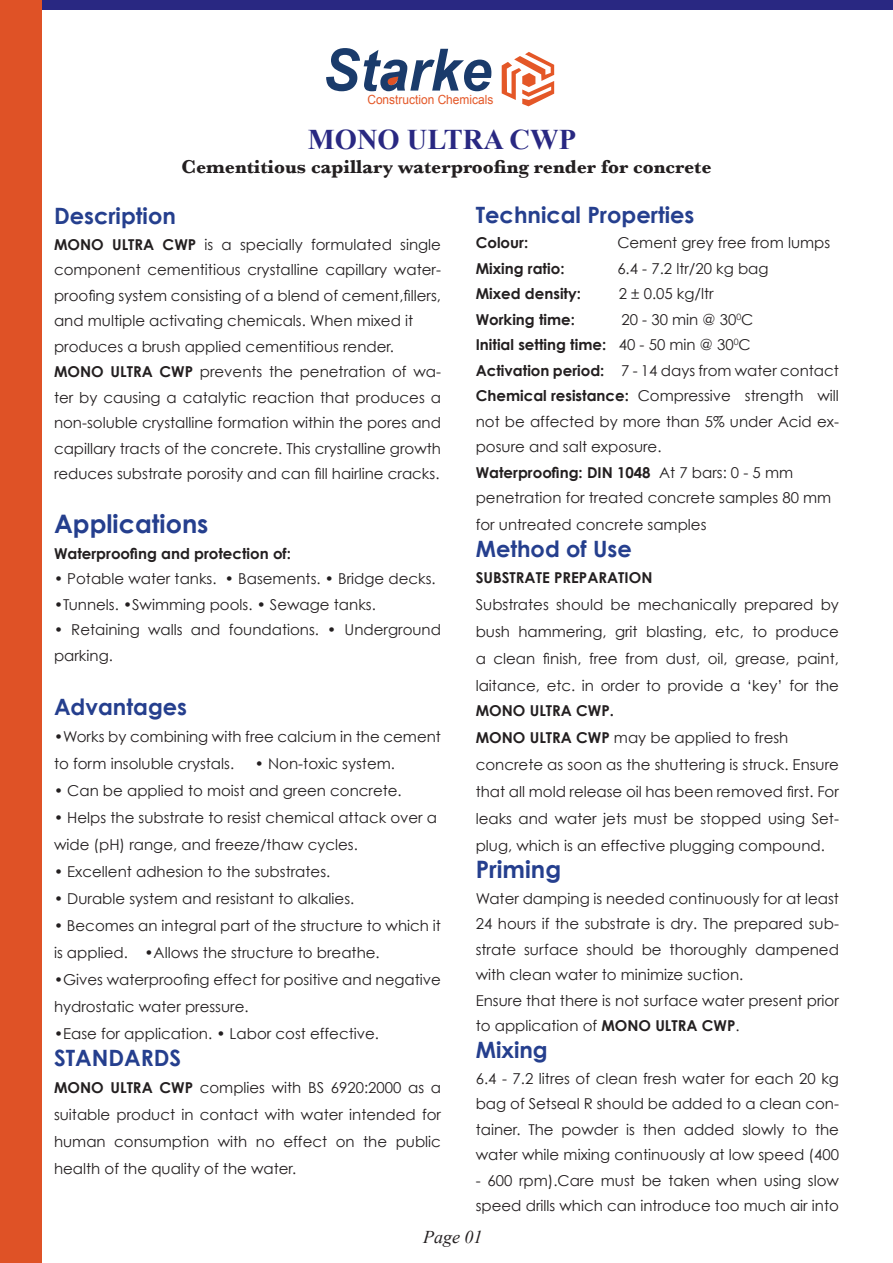
<style>
.page{position:relative;width:893px;height:1263px;background:#fff}
.page>*{position:absolute;margin:0;border:0;box-sizing:border-box;transform-origin:0 0}
.t1{font:italic 700 58.35px "Arial";color:#1a3b6b;scale:.95 1}
.t2{font:700 28.5px "Times New Roman";color:#292882}
.t3{font:700 25.5px "Century Gothic";color:#253f8e}
.t4{font:700 24px "Century Gothic";color:#253f8e}
.t5{font:700 22.5px "Century Gothic";color:#253f8e}
.t6{font:700 19.5px "Baskerville";color:#231f20}
.t7{font:italic 18px "Times New Roman";color:#231f20}
.t8{font:15px/25.5px "Century Gothic";color:#231f20}
.t9{font:700 15px "Century Gothic";color:#231f20}
.t10{font:12.6px "Arial";color:#e45727;scale:.95 1}
.s1{font-weight:700}
</style>
<div class="page">
<div style="left:4px;top:0;width:889px;height:9px;background:#292882"></div>
<div style="left:0;top:0;width:41px;height:1263px;background:#df5226"></div>
<svg style="left:386px;top:76px;width:14px;height:10px"></svg>
<svg style="left:502px;top:52px;width:52px;height:54px"></svg>
<h1 class="t1" style="left:323px;top:31px;width:179px">Starke</h1>
<p class="t10" style="left:367px;top:91px;width:134px">Construction Chemicals</p>
<h2 class="t2" style="left:308px;top:120px;width:270px">MONO ULTRA CWP</h2>
<h3 class="t6" style="left:181px;top:155px;width:532px">Cementitious capillary waterproofing render for concrete</h3>
<h3 class="t5" style="left:54px;top:202px;width:123px">Description</h3>
<p class="t8" style="left:54px;top:231px;width:389px"><span class="s1">MONO ULTRA CWP</span> is a specially formulated single component cementitious crystalline capillary water&shy;proofing system consisting of a blend of cement,fillers, and multiple activating chemicals. When mixed it produces a brush applied cementitious render.<br><span class="s1">MONO ULTRA CWP</span> prevents the penetration of wa&shy;ter by causing a catalytic reaction that produces a non-soluble crystalline formation within the pores and capillary tracts of the concrete. This crystalline growth reduces substrate porosity and can fill hairline cracks.</p>
<h3 class="t3" style="left:54px;top:508px;width:156px">Applications</h3>
<p class="t9" style="left:54px;top:544px;width:238px">Waterproofing and protection of:</p>
<p class="t8" style="left:54px;top:566px;width:383px">• Potable water tanks. • Basements. • Bridge decks.</p>
<p class="t8" style="left:54px;top:591px;width:323px">•Tunnels. •Swimming pools. • Sewage tanks.</p>
<p class="t8" style="left:54px;top:617px;width:389px">• Retaining walls and foundations. • Underground parking.</p>
<h3 class="t5" style="left:54px;top:692px;width:135px">Advantages</h3>
<p class="t8" style="left:54px;top:722px;width:389px;line-height:27px">•Works by combining with free calcium in the cement to form insoluble crystals.</p>
<p class="t8" style="left:255px;top:750px;width:142px">• Non-toxic system.</p>
<p class="t8" style="left:54px;top:777px;width:349px">• Can be applied to moist and green concrete.</p>
<p class="t8" style="left:54px;top:803px;width:385px;line-height:27px">• Helps the substrate to resist chemical attack over a wide (pH) range, and freeze/thaw cycles.</p>
<p class="t8" style="left:54px;top:858px;width:278px">• Excellent adhesion to the substrates.</p>
<p class="t8" style="left:54px;top:885px;width:302px">• Durable system and resistant to alkalies.</p>
<p class="t8" style="left:54px;top:911px;width:388px;line-height:27px">• Becomes an integral part of the structure to which it is applied. •Allows the structure to breathe.</p>
<p class="t8" style="left:54px;top:965px;width:389px;line-height:27px">•Gives waterproofing effect for positive and negative hydrostatic water pressure.</p>
<p class="t8" style="left:54px;top:1020px;width:327px">•Ease for application. • Labor cost effective.</p>
<h3 class="t5" style="left:54px;top:1043px;width:129px">STANDARDS</h3>
<p class="t8" style="left:54px;top:1073px;width:389px;line-height:27px;text-align:justify"><span class="s1">MONO ULTRA CWP</span> complies with BS 6920:2000 as a suitable product in contact with water intended for human consumption with no effect on the public health of the quality of the water.</p>
<h3 class="t5" style="left:476px;top:200px;width:220px">Technical Properties</h3>
<p class="t9" style="left:476px;top:233px;width:54px">Colour:</p>
<p class="t8" style="left:617px;top:230px;width:214px">Cement grey free from lumps</p>
<p class="t9" style="left:476px;top:259px;width:90px">Mixing ratio:</p>
<p class="t8" style="left:617px;top:255px;width:153px">6.4 - 7.2 ltr/20 kg bag</p>
<p class="t9" style="left:476px;top:284px;width:107px">Mixed density:</p>
<p class="t8" style="left:619px;top:281px;width:96px">2 ± 0.05 kg/ltr</p>
<p class="t9" style="left:476px;top:310px;width:101px">Working time:</p>
<p class="t8" style="left:476px;top:306px;width:365px;text-indent:146px">20 - 30 min @ 30<sup>0</sup>C<br><span class="s1">Initial setting time:</span> 40 - 50 min @ 30<sup>0</sup>C<br><span class="s1">Activation period:</span> 7 - 14 days from water contact <span class="s1">Chemical resistance:</span> Compressive strength will not be affected by more than 5% under Acid ex&shy;posure and salt exposure.<br><span class="s1">Waterproofing: DIN 1048</span> At 7 bars: 0 - 5 mm penetration for treated concrete samples 80 mm</p>
<p class="t8" style="left:476px;top:512px;width:232px">for untreated concrete samples</p>
<h3 class="t5" style="left:476px;top:535px;width:158px">Method of Use</h3>
<p class="t9" style="left:476px;top:568px;width:178px">SUBSTRATE PREPARATION</p>
<p class="t8" style="left:476px;top:590px;width:365px;line-height:27px;text-align:justify">Substrates should be mechanically prepared by bush hammering, grit blasting, etc, to produce a clean finish, free from dust, oil, grease, paint, laitance, etc. in order to provide a ‘key’ for the</p>
<p class="t8" style="left:476px;top:697px;width:365px;line-height:27px"><span class="s1">MONO ULTRA CWP.<br>MONO ULTRA CWP</span> may be applied to fresh concrete as soon as the shuttering is struck. Ensure that all mold release oil has been removed first. For leaks and water jets must be stopped using Set&shy;plug, which is an effective plugging compound.</p>
<h3 class="t4" style="left:476px;top:854px;width:87px">Priming</h3>
<p class="t8" style="left:476px;top:885px;width:365px">Water damping is needed continuously for at least 24 hours if the substrate is dry. The prepared sub&shy;strate surface should be thoroughly dampened with clean water to minimize suction.<br>Ensure that there is not surface water present prior to application of <span class="s1">MONO ULTRA CWP</span>.</p>
<h3 class="t5" style="left:476px;top:1036px;width:74px">Mixing</h3>
<p class="t8" style="left:476px;top:1065px;width:365px;text-align:justify">6.4 - 7.2 litres of clean fresh water for each 20 kg bag of Setseal R should be added to a clean con&shy;tainer. The powder is then added slowly to the water while mixing continuously at low speed (400</p>
<p class="t8" style="left:476px;top:1167px;width:365px">- 600 rpm).Care must be taken when using slow speed drills which can introduce too much air into</p>
<p class="t7" style="left:423px;top:1225px;width:61px">Page 01</p>
</div>
